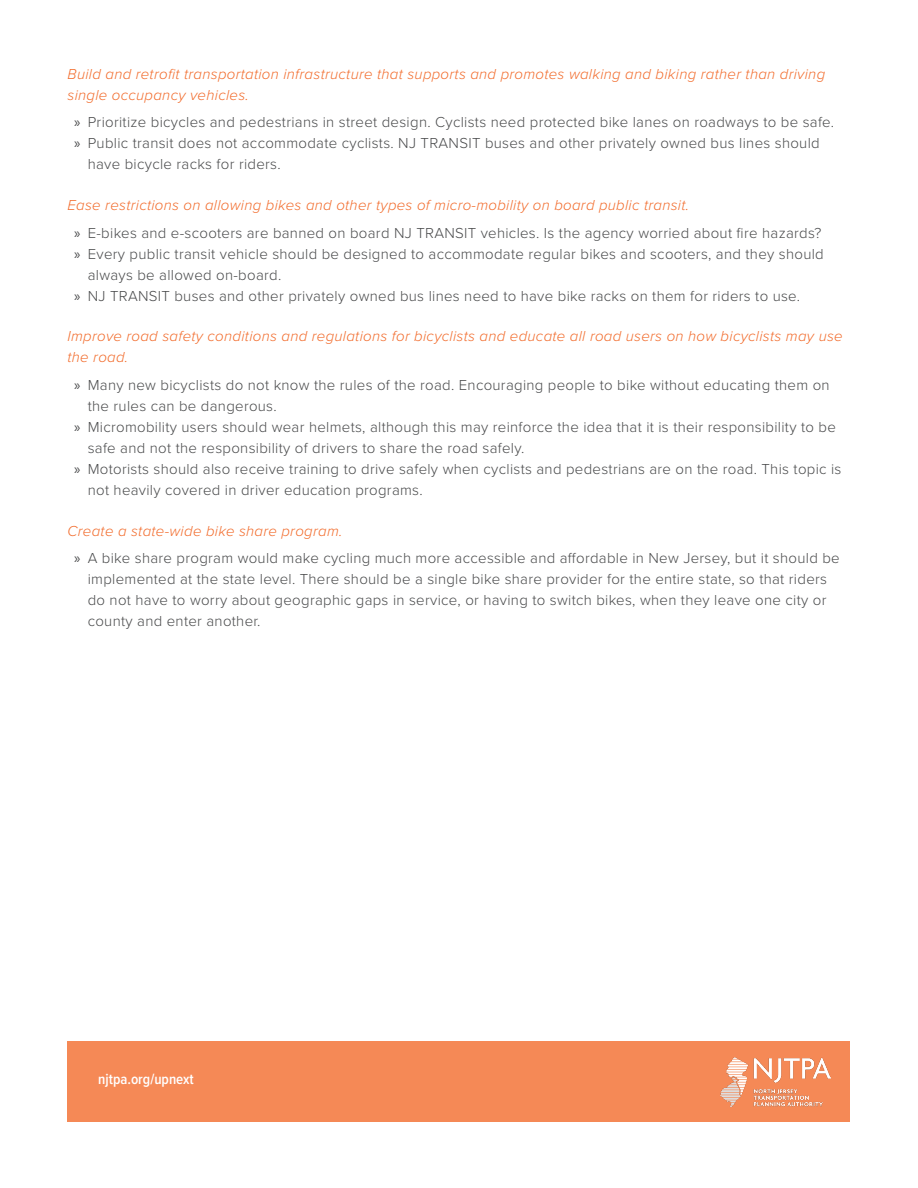
<style>
.page{position:relative;width:918px;height:1188px;background:#fff}
.page>*{position:absolute;margin:0;border:0;box-sizing:border-box;transform-origin:0 0}
.t1{font:300 15px/21px "Proxima Nova";letter-spacing:.02em;color:#494a4b}
.Subheading{font:italic 300 15px/20.7px "Proxima Nova";letter-spacing:.02em;color:#f26b2b}
.t2{font:600 15px "Proxima Nova Cond";color:#fff}
.s1{font-family:"Myriad Pro";font-weight:400}
</style>
<div class="page">
<div style="left:68px;top:1042px;width:782px;height:80px;background:#f58956"></div>
<img style="left:720px;top:1057px;width:111px;height:49px">
<p class="Subheading" style="left:68px;top:63px;width:759px">Build and retrofit transportation infrastructure that supports and promotes walking and biking rather than driving single occupancy vehicles.</p>
<p class="t1" style="left:74px;top:111px;width:761px"><span class="s1">»</span> Prioritize bicycles and pedestrians in street design. Cyclists need protected bike lanes on roadways to be safe.</p>
<p class="t1" style="left:88px;top:132px;width:734px;text-indent:-14px"><span class="s1">»</span> Public transit does not accommodate cyclists. NJ TRANSIT buses and other privately owned bus lines should have bicycle racks for riders.</p>
<p class="Subheading" style="left:68px;top:194px;width:623px">Ease restrictions on allowing bikes and other types of micro-mobility on board public transit.</p>
<p class="t1" style="left:74px;top:221px;width:749px"><span class="s1">»</span> E-bikes and e-scooters are banned on board NJ TRANSIT vehicles. Is the agency worried about fire hazards?</p>
<p class="t1" style="left:88px;top:242px;width:738px;text-indent:-14px"><span class="s1">»</span> Every public transit vehicle should be designed to accommodate regular bikes and scooters, and they should always be allowed on-board.</p>
<p class="t1" style="left:74px;top:284px;width:728px"><span class="s1">»</span> NJ TRANSIT buses and other privately owned bus lines need to have bike racks on them for riders to use.</p>
<p class="Subheading" style="left:68px;top:325px;width:777px">Improve road safety conditions and regulations for bicyclists and educate all road users on how bicyclists may use the road.</p>
<p class="t1" style="left:88px;top:374px;width:743px;text-indent:-14px"><span class="s1">»</span> Many new bicyclists do not know the rules of the road. Encouraging people to bike without educating them on the rules can be dangerous.</p>
<p class="t1" style="left:88px;top:416px;width:750px;text-indent:-14px"><span class="s1">»</span> Micromobility users should wear helmets, although this may reinforce the idea that it is their responsibility to be safe and not the responsibility of drivers to share the road safely.</p>
<p class="t1" style="left:88px;top:458px;width:755px;text-indent:-14px"><span class="s1">»</span> Motorists should also receive training to drive safely when cyclists and pedestrians are on the road. This topic is not heavily covered in driver education programs.</p>
<p class="Subheading" style="left:68px;top:520px;width:276px">Create a state-wide bike share program.</p>
<p class="t1" style="left:88px;top:547px;width:754px;text-indent:-14px"><span class="s1">»</span> A bike share program would make cycling much more accessible and affordable in New Jersey, but it should be implemented at the state level. There should be a single bike share provider for the entire state, so that riders do not have to worry about geographic gaps in service, or having to switch bikes, when they leave one city or county and enter another.</p>
<p class="t2" style="left:98px;top:1068px;width:97px">njtpa.org/upnext</p>
</div>
